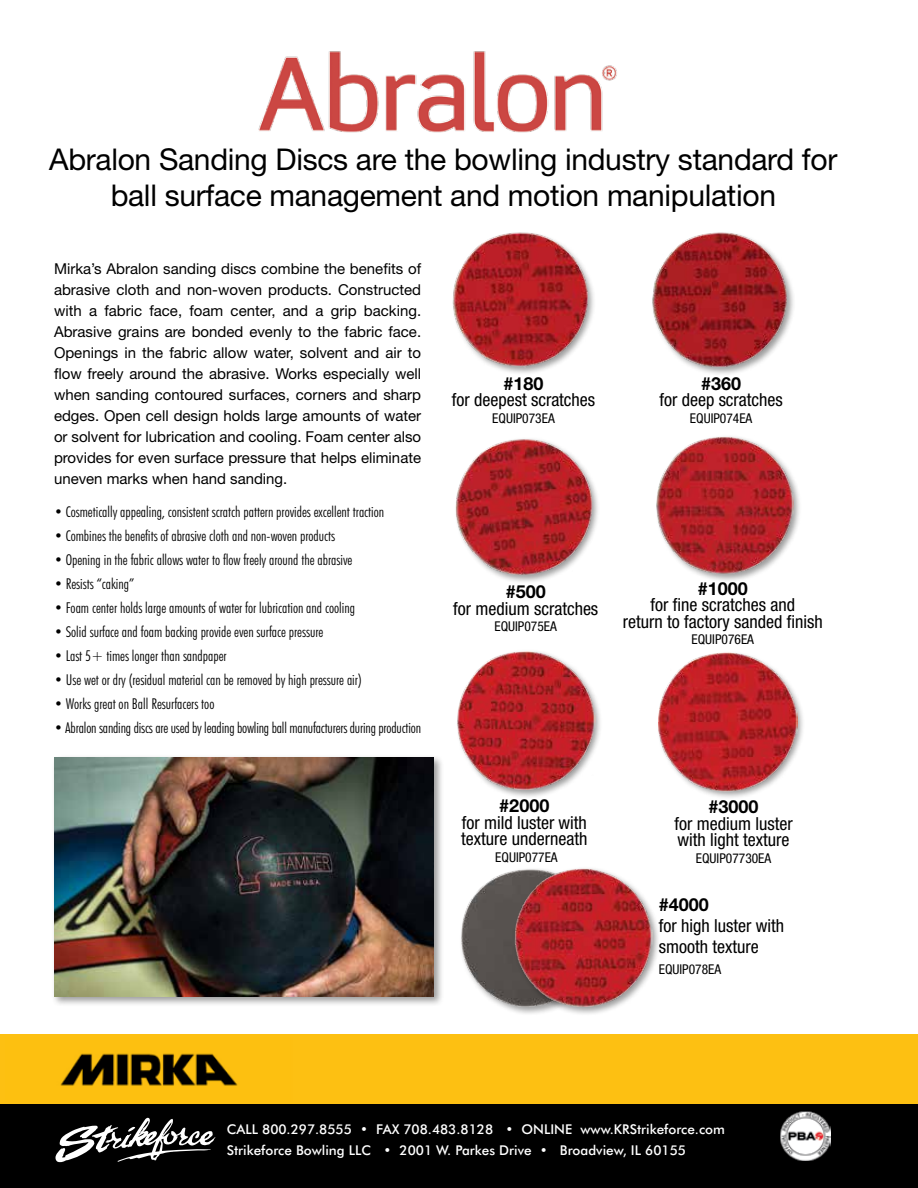
<style>
.page{position:relative;width:918px;height:1188px;background:#fff}
.page>*{position:absolute;margin:0;border:0;box-sizing:border-box;transform-origin:0 0}
.t1{font:30px/36px "Helvetica Neue LT Std";letter-spacing:-.01em;color:#000;text-align:center}
.t2{font:condensed 18px/16.5px "Helvetica Neue LT Std";color:#000}
.t3{font:700 18px "Helvetica Neue LT Std";color:#000}
.t4{font:300 condensed 15px "Futura BT";color:#000}
.t5{font:15px/21px "Helvetica Neue LT Std";color:#000;text-align:justify}
.t6{font:500 13.5px/21px "Futura BT";color:#fff}
.t7{font:condensed 13.5px "Helvetica Neue LT Std";color:#000}
</style>
<div class="page">
<div style="left:0;top:1034px;width:918px;height:108px;background:#fdc012"></div>
<img style="left:60px;top:1053px;width:178px;height:33px">
<img style="left:258px;top:51px;width:359px;height:82px">
<div style="left:651px;top:231px;width:145px;height:145px;background:#000;opacity:.39"></div>
<img style="left:651px;top:231px;width:138px;height:138px">
<div style="left:452px;top:231px;width:145px;height:145px;background:#000;opacity:.39"></div>
<img style="left:452px;top:231px;width:137px;height:137px">
<div style="left:654px;top:435px;width:148px;height:148px;background:#000;opacity:.39"></div>
<img style="left:656px;top:436px;width:138px;height:139px">
<div style="left:454px;top:437px;width:147px;height:147px;background:#000;opacity:.39"></div>
<img style="left:456px;top:437px;width:138px;height:139px">
<div style="left:656px;top:651px;width:150px;height:149px;background:#000;opacity:.39"></div>
<img style="left:659px;top:653px;width:138px;height:138px">
<div style="left:456px;top:649px;width:147px;height:150px;background:#000;opacity:.39"></div>
<img style="left:457px;top:651px;width:138px;height:138px">
<div style="left:0;top:1105px;width:918px;height:83px;background:#000"></div>
<svg style="left:55px;top:1118px;width:161px;height:45px"></svg>
<img style="left:781px;top:1111px;width:50px;height:50px">
<div style="left:51px;top:754px;width:393px;height:253px;background:#000;opacity:.39"></div>
<img style="left:54px;top:757px;width:379px;height:240px">
<img style="left:461px;top:871px;width:52px;height:136px">
<div style="left:513px;top:867px;width:147px;height:149px;background:#000;opacity:.39"></div>
<img style="left:514px;top:868px;width:138px;height:139px">
<h1 class="t1" style="left:49px;top:141px;width:790px">Abralon Sanding Discs are the bowling industry standard for ball surface management and motion manipulation</h1>
<p class="t5" style="left:54px;top:258px;width:369px">Mirka’s Abralon sanding discs combine the benefits of abrasive cloth and non-woven products. Constructed with a fabric face, foam center, and a grip backing.<br>Abrasive grains are bonded evenly to the fabric face.<br>Openings in the fabric allow water, solvent and air to flow freely around the abrasive. Works especially well when sanding contoured surfaces, corners and sharp edges. Open cell design holds large amounts of water or solvent for lubrication and cooling. Foam center also provides for even surface pressure that helps eliminate uneven marks when hand sanding.</p>
<p class="t4" style="left:54px;top:503px;width:332px">• Cosmetically appealing, consistent scratch pattern provides excellent traction</p>
<p class="t4" style="left:54px;top:527px;width:283px">• Combines the benefits of abrasive cloth and non-woven products</p>
<p class="t4" style="left:54px;top:551px;width:300px">• Opening in the fabric allows water to flow freely around the abrasive</p>
<p class="t4" style="left:54px;top:575px;width:82px">• Resists “caking”</p>
<p class="t4" style="left:54px;top:599px;width:303px">• Foam center holds large amounts of water for lubrication and cooling</p>
<p class="t4" style="left:54px;top:623px;width:271px">• Solid surface and foam backing provide even surface pressure</p>
<p class="t4" style="left:54px;top:647px;width:174px">• Last 5+ times longer than sandpaper</p>
<p class="t4" style="left:54px;top:671px;width:309px">• Use wet or dry (residual material can be removed by high pressure air)</p>
<p class="t4" style="left:54px;top:695px;width:162px">• Works great on Ball Resurfacers too</p>
<p class="t4" style="left:54px;top:719px;width:369px">• Abralon sanding discs are used by leading bowling ball manufacturers during production</p>
<p class="t3" style="left:504px;top:372px;width:42px">#180</p>
<p class="t2" style="left:452px;top:392px;width:145px">for deepest scratches</p>
<p class="t7" style="left:492px;top:410px;width:64px">EQUIP073EA</p>
<p class="t3" style="left:701px;top:372px;width:42px">#360</p>
<p class="t2" style="left:659px;top:392px;width:125px">for deep scratches</p>
<p class="t7" style="left:690px;top:410px;width:64px">EQUIP074EA</p>
<p class="t3" style="left:506px;top:581px;width:42px">#500</p>
<p class="t2" style="left:453px;top:600px;width:147px">for medium scratches</p>
<p class="t7" style="left:494px;top:619px;width:64px">EQUIP075EA</p>
<p class="t3" style="left:698px;top:577px;width:52px">#1000</p>
<p class="t2" style="left:623px;top:597px;width:201px;text-align:center">for fine scratches and<br>return to factory sanded finish</p>
<p class="t7" style="left:692px;top:632px;width:64px">EQUIP076EA</p>
<p class="t3" style="left:499px;top:795px;width:52px">#2000</p>
<p class="t2" style="left:461px;top:814px;width:128px">for mild luster with texture underneath</p>
<p class="t7" style="left:495px;top:849px;width:64px">EQUIP077EA</p>
<p class="t3" style="left:709px;top:796px;width:52px">#3000</p>
<p class="t2" style="left:674px;top:815px;width:120px">for medium luster with light texture</p>
<p class="t7" style="left:696px;top:850px;width:77px">EQUIP07730EA</p>
<p class="t3" style="left:659px;top:894px;width:52px">#4000</p>
<p class="t2" style="left:659px;top:915px;width:127px;line-height:21px">for high luster with smooth texture</p>
<p class="t7" style="left:659px;top:962px;width:64px">EQUIP078EA</p>
<p class="t6" style="left:227px;top:1119px;width:500px">CALL 800.297.8555 • FAX 708.483.8128 • ONLINE www.KRStrikeforce.com<br>Strikeforce Bowling LLC • 2001 W. Parkes Drive • Broadview, IL 60155</p>
</div>
